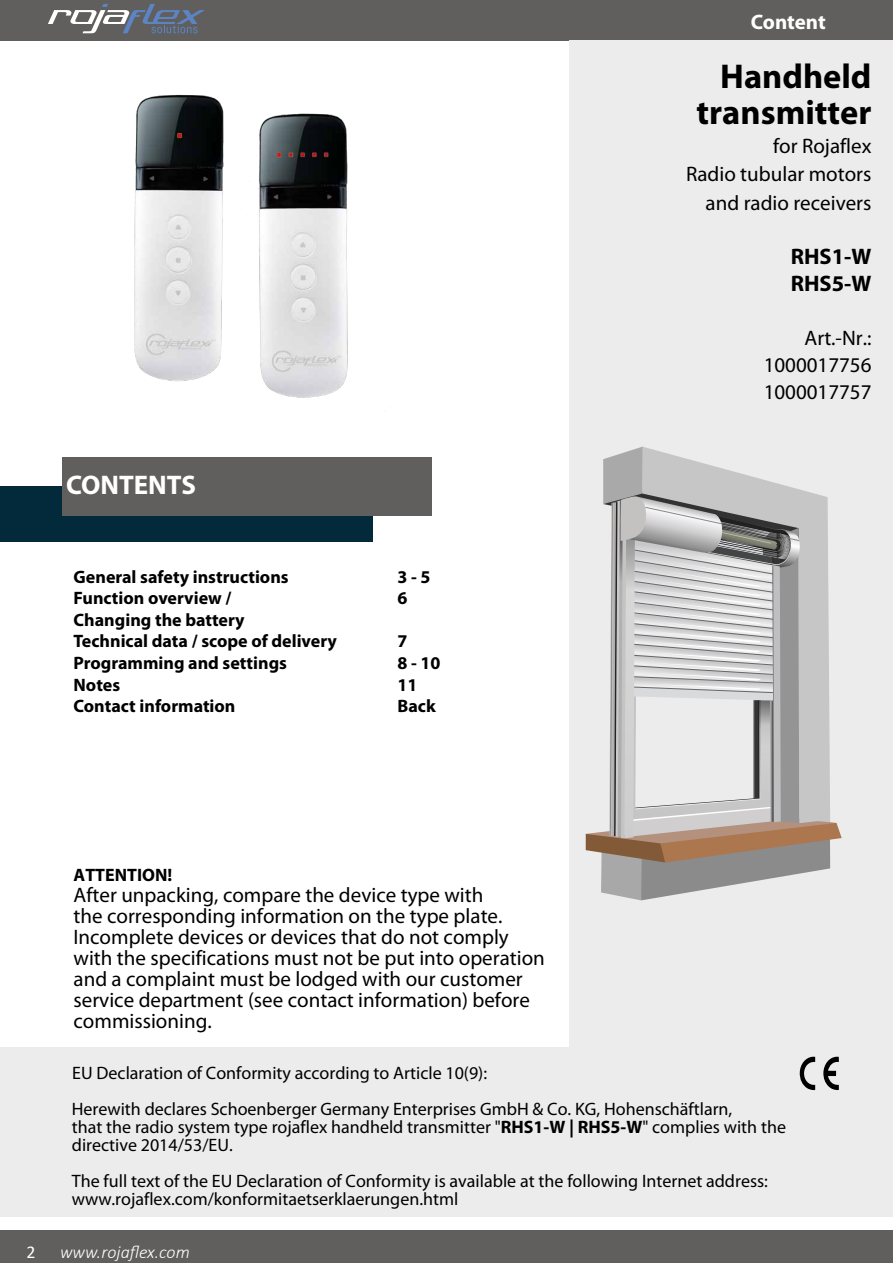
<style>
.page{position:relative;width:893px;height:1263px;background:#fff}
.page>*{position:absolute;margin:0;border:0;box-sizing:border-box;transform-origin:0 0}
.t1{font:700 34.5px/36px "Myriad Pro";color:#000;text-align:right}
.t2{font:700 27px "Myriad Pro";color:#fff}
.t3{font:700 22.5px/27px "Myriad Pro";color:#000}
.t4{font:21px/21px "Myriad Pro";color:#000}
.t5{font:700 21px "Myriad Pro";letter-spacing:-.005em;color:#fff}
.t6{font:18px/18px "Myriad Pro";color:#000}
.t7{font:700 18px/21.6px "Myriad Pro";color:#000}
.t8{font:italic 300 18px "Calibri";color:#fff}
.t9{font:18px "Calibri";color:#fff}
.s1{font-weight:700}
</style>
<div class="page">
<div style="left:0;top:0;width:893px;height:41px;background:#605f5e"></div>
<div style="left:0;top:1230px;width:893px;height:33px;background:#605f5e"></div>
<svg style="left:48px;top:4px;width:157px;height:29px"></svg>
<div style="left:570px;top:41px;width:323px;height:1176px;background:#ececec"></div>
<div style="left:0;top:487px;width:373px;height:55px;background:#032a3b"></div>
<div style="left:62px;top:458px;width:370px;height:58px;background:#605f5e"></div>
<div style="left:0;top:1047px;width:850px;height:170px;background:#ececed"></div>
<svg style="left:586px;top:446px;width:256px;height:454px"></svg>
<svg style="left:823px;top:1057px;width:16px;height:33px"></svg>
<svg style="left:799px;top:1057px;width:16px;height:33px"></svg>
<img style="left:258px;top:113px;width:90px;height:285px">
<img style="left:134px;top:94px;width:90px;height:288px">
<h2 class="t2" style="left:66px;top:469px;width:131px">CONTENTS</h2>
<p class="t7" style="left:74px;top:566px;width:217px">General safety instructions</p>
<p class="t7" style="left:398px;top:566px;width:35px">3 - 5</p>
<p class="t7" style="left:74px;top:587px;width:159px">Function overview /</p>
<p class="t7" style="left:398px;top:587px;width:11px">6</p>
<p class="t7" style="left:74px;top:609px;width:265px">Changing the battery<br>Technical data / scope of delivery</p>
<p class="t7" style="left:398px;top:631px;width:11px">7</p>
<p class="t7" style="left:74px;top:652px;width:215px">Programming and settings</p>
<p class="t7" style="left:398px;top:652px;width:45px">8 - 10</p>
<p class="t7" style="left:74px;top:674px;width:48px">Notes</p>
<p class="t7" style="left:398px;top:674px;width:21px">11</p>
<p class="t7" style="left:74px;top:695px;width:163px">Contact information</p>
<p class="t7" style="left:398px;top:695px;width:40px">Back</p>
<p class="t5" style="left:751px;top:10px;width:76px">Content</p>
<h1 class="t1" style="left:696px;top:59px;width:176px">Handheld transmitter</h1>
<p class="t4" style="left:686px;top:132px;width:187px;line-height:28.5px;text-align:right">for Rojaflex<br>Radio tubular motors and radio receivers</p>
<p class="t3" style="left:791px;top:243px;width:82px">RHS1-W<br>RHS5-W</p>
<p class="t4" style="left:764px;top:325px;width:109px;line-height:27px;text-align:justify;text-indent:41px">Art.-Nr.:<br>1000017756<br>1000017757</p>
<p class="t7" style="left:74px;top:864px;width:100px">ATTENTION!</p>
<p class="t4" style="left:74px;top:885px;width:473px">After unpacking, compare the device type with<br>the corresponding information on the type plate.<br>Incomplete devices or devices that do not comply with the specifications must not be put into operation and a complaint must be lodged with our customer service department (see contact information) before commissioning.</p>
<p class="t6" style="left:72px;top:1055px;width:662px;line-height:36px">EU Declaration of Conformity according to Article 10(9):<br>Herewith declares Schoenberger Germany Enterprises GmbH &amp; Co. KG, Hohenschäftlarn,</p>
<p class="t6" style="left:72px;top:1118px;width:716px">that the radio system type rojaflex handheld transmitter "<span class="s1">RHS1-W | RHS5-W</span>" complies with the directive 2014/53/EU.</p>
<p class="t6" style="left:72px;top:1172px;width:698px">The full text of the EU Declaration of Conformity is available at the following Internet address: www.rojaflex.com/konformitaetserklaerungen.html</p>
<p class="t9" style="left:27px;top:1239px;width:11px">2</p>
<p class="t8" style="left:60px;top:1241px;width:131px">www.rojaflex.com</p>
</div>
